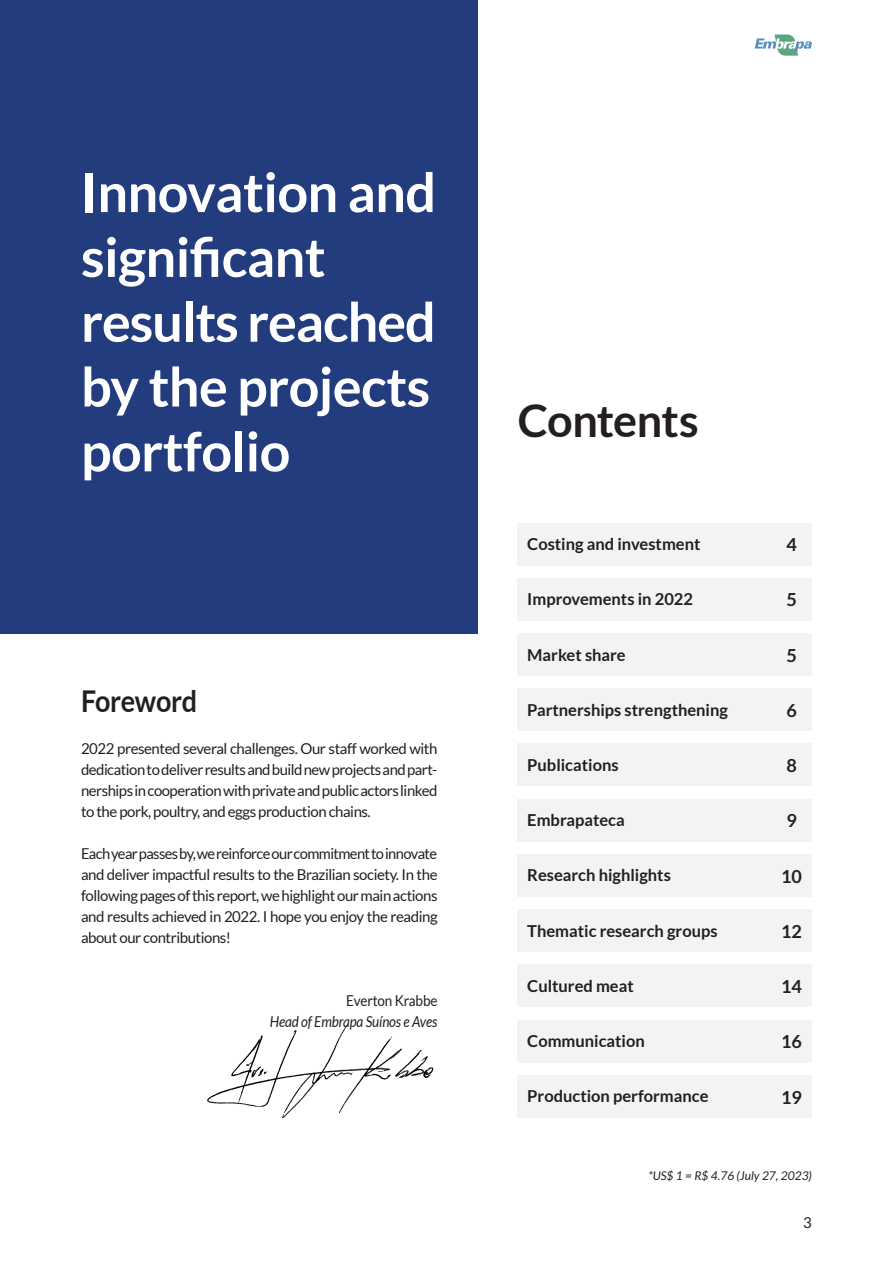
<style>
.page{position:relative;width:893px;height:1263px;background:#fff}
.page>*{position:absolute;margin:0;border:0;box-sizing:border-box;transform-origin:0 0}
._36_Auto_-_Left{font:700 54px/64.8px "Lato";letter-spacing:-.01em;color:#fff}
._30_32_-_Left{font:700 45px "Lato";letter-spacing:-.02em;color:#231f20}
._20_22_-_Left{font:700 30px "Lato";letter-spacing:-.01em;color:#231f20;scale:.9 1}
._12_Auto_-_Left{font:700 18px "Lato";color:#231f20}
._12_Auto_-_Left-2{font:700 16.5px "Lato";color:#231f20}
._10_14_-_Left_Justify{font:15px/21px "Lato";letter-spacing:-.03em;color:#231f20;text-align:justify}
._10_14_-_Left_Justify-2{font:italic 15px "Lato";letter-spacing:-.01em;color:#231f20;scale:.9 1}
._10_14_-_Left_Justify-3{font:15px "Lato";letter-spacing:-.01em;color:#231f20;scale:.9 1}
._10_14_-_Left_Justify-4{font:italic 12px "Lato";color:#231f20}
</style>
<div class="page">
<div style="left:518px;top:633px;width:294px;height:43px;background:#f2f3f4"></div>
<div style="left:518px;top:688px;width:294px;height:43px;background:#f2f3f4"></div>
<div style="left:518px;top:744px;width:294px;height:42px;background:#f2f3f4"></div>
<div style="left:518px;top:799px;width:294px;height:42px;background:#f2f3f4"></div>
<div style="left:518px;top:854px;width:294px;height:43px;background:#f2f3f4"></div>
<div style="left:518px;top:909px;width:294px;height:43px;background:#f2f3f4"></div>
<div style="left:518px;top:964px;width:294px;height:43px;background:#f2f3f4"></div>
<div style="left:518px;top:1020px;width:294px;height:42px;background:#f2f3f4"></div>
<div style="left:518px;top:1075px;width:294px;height:42px;background:#f2f3f4"></div>
<div style="left:518px;top:578px;width:294px;height:42px;background:#f2f3f4"></div>
<div style="left:518px;top:523px;width:294px;height:42px;background:#f2f3f4"></div>
<div style="left:0;top:0;width:478px;height:634px;background:#223c7d"></div>
<img style="left:207px;top:1025px;width:227px;height:92px">
<svg style="left:755px;top:35px;width:57px;height:21px"></svg>
<p class="_36_Auto_-_Left" style="left:81px;top:159px;width:357px">Innovation and significant</p>
<p class="_36_Auto_-_Left" style="left:81px;top:289px;width:356px">results reached</p>
<p class="_36_Auto_-_Left" style="left:81px;top:354px;width:351px">by the projects</p>
<p class="_36_Auto_-_Left" style="left:81px;top:418px;width:211px">portfolio</p>
<p class="_20_22_-_Left" style="left:81px;top:684px;width:131px">Foreword</p>
<p class="_10_14_-_Left_Justify" style="left:81px;top:738px;width:358px">2022 presented several challenges. Our staff worked with dedication to deliver results and build new projects and part&shy;nerships in cooperation with private and public actors linked to the pork, poultry, and eggs production chains.</p>
<p class="_10_14_-_Left_Justify" style="left:81px;top:843px;width:358px">Each year passes by, we reinforce our commitment to innovate and deliver impactful results to the Brazilian society. In the following pages of this report, we highlight our main actions and results achieved in 2022. I hope you enjoy the reading about our contributions!</p>
<p class="_10_14_-_Left_Justify-3" style="left:346px;top:993px;width:103px">Everton Krabbe</p>
<p class="_10_14_-_Left_Justify-2" style="left:270px;top:1014px;width:188px">Head of Embrapa Suínos e Aves</p>
<p class="_30_32_-_Left" style="left:518px;top:395px;width:182px">Contents</p>
<p class="_12_Auto_-_Left-2" style="left:527px;top:535px;width:175px">Costing and investment</p>
<p class="_12_Auto_-_Left" style="left:786px;top:534px;width:12px">4</p>
<p class="_12_Auto_-_Left-2" style="left:527px;top:590px;width:167px">Improvements in 2022</p>
<p class="_12_Auto_-_Left" style="left:786px;top:590px;width:12px">5</p>
<p class="_12_Auto_-_Left-2" style="left:527px;top:645px;width:100px">Market share</p>
<p class="_12_Auto_-_Left" style="left:786px;top:645px;width:12px">5</p>
<p class="_12_Auto_-_Left-2" style="left:527px;top:700px;width:202px">Partnerships strengthening</p>
<p class="_12_Auto_-_Left" style="left:786px;top:700px;width:12px">6</p>
<p class="_12_Auto_-_Left-2" style="left:527px;top:755px;width:93px">Publications</p>
<p class="_12_Auto_-_Left" style="left:786px;top:755px;width:12px">8</p>
<p class="_12_Auto_-_Left-2" style="left:527px;top:811px;width:99px">Embrapateca</p>
<p class="_12_Auto_-_Left" style="left:786px;top:810px;width:12px">9</p>
<p class="_12_Auto_-_Left-2" style="left:527px;top:866px;width:145px">Research highlights</p>
<p class="_12_Auto_-_Left" style="left:781px;top:866px;width:22px">10</p>
<p class="_12_Auto_-_Left-2" style="left:527px;top:921px;width:192px">Thematic research groups</p>
<p class="_12_Auto_-_Left" style="left:781px;top:921px;width:22px">12</p>
<p class="_12_Auto_-_Left-2" style="left:527px;top:976px;width:108px">Cultured meat</p>
<p class="_12_Auto_-_Left" style="left:781px;top:976px;width:22px">14</p>
<p class="_12_Auto_-_Left-2" style="left:527px;top:1032px;width:119px">Communication</p>
<p class="_12_Auto_-_Left" style="left:781px;top:1031px;width:22px">16</p>
<p class="_12_Auto_-_Left-2" style="left:527px;top:1087px;width:183px">Production performance</p>
<p class="_12_Auto_-_Left" style="left:781px;top:1087px;width:22px">19</p>
<p class="_10_14_-_Left_Justify-4" style="left:648px;top:1169px;width:165px">*US$ 1 = R$ 4.76 (July 27, 2023)</p>
<p class="_10_14_-_Left_Justify" style="left:803px;top:1212px;width:10px">3</p>
</div>
